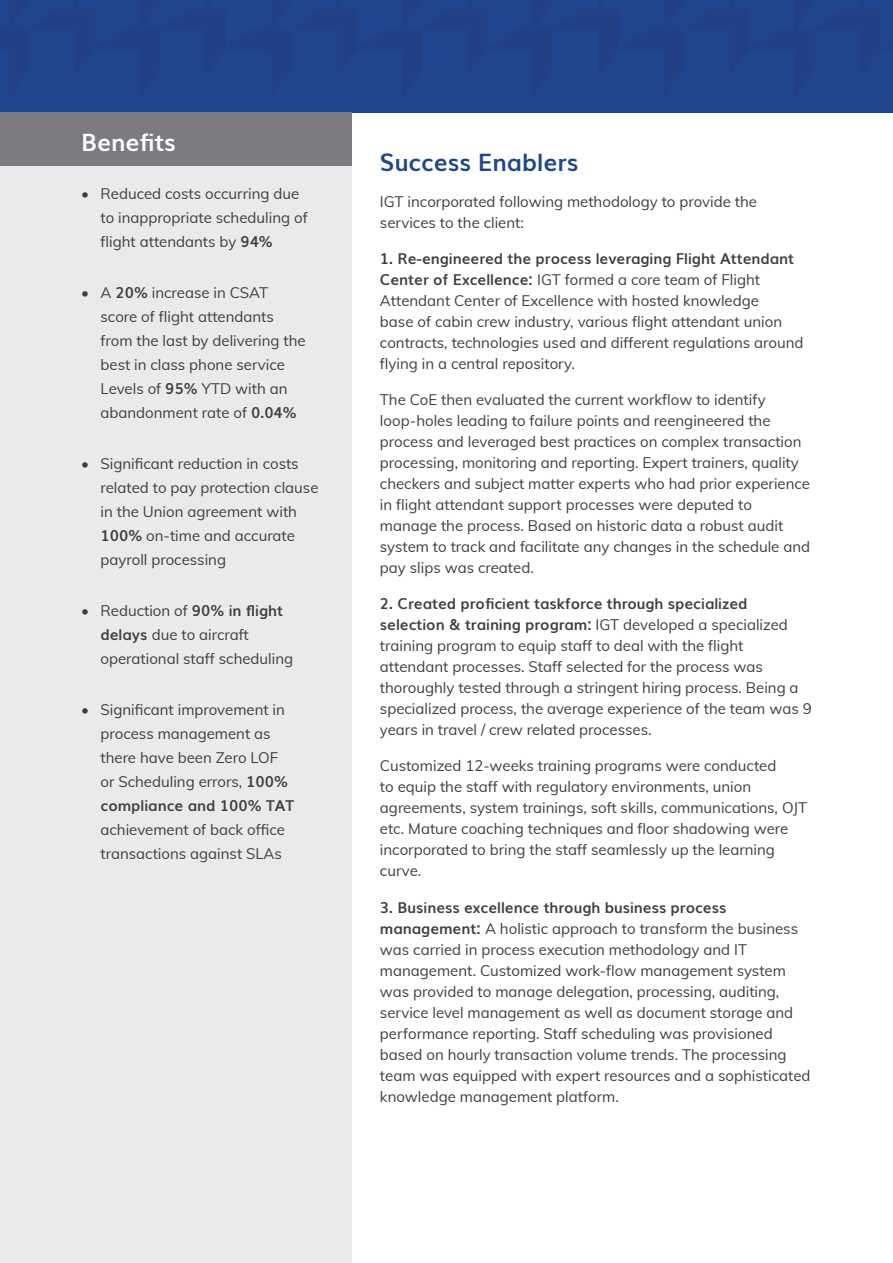
<style>
.page{position:relative;width:893px;height:1263px;background:#fff}
.page>*{position:absolute;margin:0;border:0;box-sizing:border-box;transform-origin:0 0}
.t1{font:700 24px "Muli";color:#1c468d}
.t2{font:700 24px "Muli";color:#fff}
.t3{font:15px/21px "Muli";color:#3e3e3f}
.s1{font-weight:700}
</style>
<div class="page">
<div style="left:0;top:0;width:893px;height:113px;background:#1e458d"></div>
<div style="left:0;top:112px;width:351px;height:1151px;background:#e9eaeb"></div>
<div style="left:0;top:112px;width:351px;height:54px;background:#7a7c7f"></div>
<h1 class="t2" style="left:81px;top:123px;width:96px">Benefits</h1>
<p class="t3" style="left:100px;top:180px;width:209px;line-height:24px;text-indent:-20px">• Reduced costs occurring due to inappropriate scheduling of flight attendants by <span class="s1">94%</span></p>
<p class="t3" style="left:100px;top:279px;width:207px;line-height:24px;text-indent:-20px">• A <span class="s1">20%</span> increase in CSAT score of flight attendants from the last by delivering the best in class phone service<br>Levels of <span class="s1">95%</span> YTD with an abandonment rate of <span class="s1">0.04%</span></p>
<p class="t3" style="left:100px;top:450px;width:219px;line-height:24px;text-indent:-20px">• Significant reduction in costs related to pay protection clause in the Union agreement with<br><span class="s1">100%</span> on-time and accurate payroll processing</p>
<p class="t3" style="left:100px;top:597px;width:194px;line-height:24px;text-indent:-20px">• Reduction of <span class="s1">90% in flight delays</span> due to aircraft operational staff scheduling</p>
<p class="t3" style="left:100px;top:696px;width:195px;line-height:24px;text-indent:-19px">• Significant improvement in process management as there have been Zero LOF or Scheduling errors, <span class="s1">100% compliance and 100% TAT</span></p>
<p class="t3" style="left:100px;top:816px;width:186px;line-height:24px">achievement of back office transactions against SLAs</p>
<h1 class="t1" style="left:380px;top:143px;width:200px">Success Enablers</h1>
<p class="t3" style="left:380px;top:191px;width:379px">IGT incorporated following methodology to provide the services to the client:</p>
<p class="t3" style="left:380px;top:248px;width:425px"><span class="s1">1. Re-engineered the process leveraging Flight Attendant Center of Excellence:</span> IGT formed a core team of Flight Attendant Center of Excellence with hosted knowledge<br>base of cabin crew industry, various flight attendant union contracts, technologies used and different regulations around flying in a central repository.</p>
<p class="t3" style="left:380px;top:389px;width:432px">The CoE then evaluated the current workflow to identify loop-holes leading to failure points and reengineered the process and leveraged best practices on complex transaction processing, monitoring and reporting. Expert trainers, quality checkers and subject matter experts who had prior experience in flight attendant support processes were deputed to manage the process. Based on historic data a robust audit system to track and facilitate any changes in the schedule and pay slips was created.</p>
<p class="t3" style="left:380px;top:593px;width:433px"><span class="s1">2. Created proficient taskforce through specialized selection &amp; training program:</span> IGT developed a specialized training program to equip staff to deal with the flight attendant processes. Staff selected for the process was thoroughly tested through a stringent hiring process. Being a specialized process, the average experience of the team was 9 years in travel / crew related processes.</p>
<p class="t3" style="left:380px;top:755px;width:429px">Customized 12-weeks training programs were conducted<br>to equip the staff with regulatory environments, union agreements, system trainings, soft skills, communications, OJT etc. Mature coaching techniques and floor shadowing were incorporated to bring the staff seamlessly up the learning curve.</p>
<p class="t3" style="left:380px;top:896px;width:432px"><span class="s1">3. Business excellence through business process management:</span> A holistic approach to transform the business was carried in process execution methodology and IT management. Customized work-flow management system was provided to manage delegation, processing, auditing, service level management as well as document storage and performance reporting. Staff scheduling was provisioned based on hourly transaction volume trends. The processing team was equipped with expert resources and a sophisticated knowledge management platform.</p>
</div>
